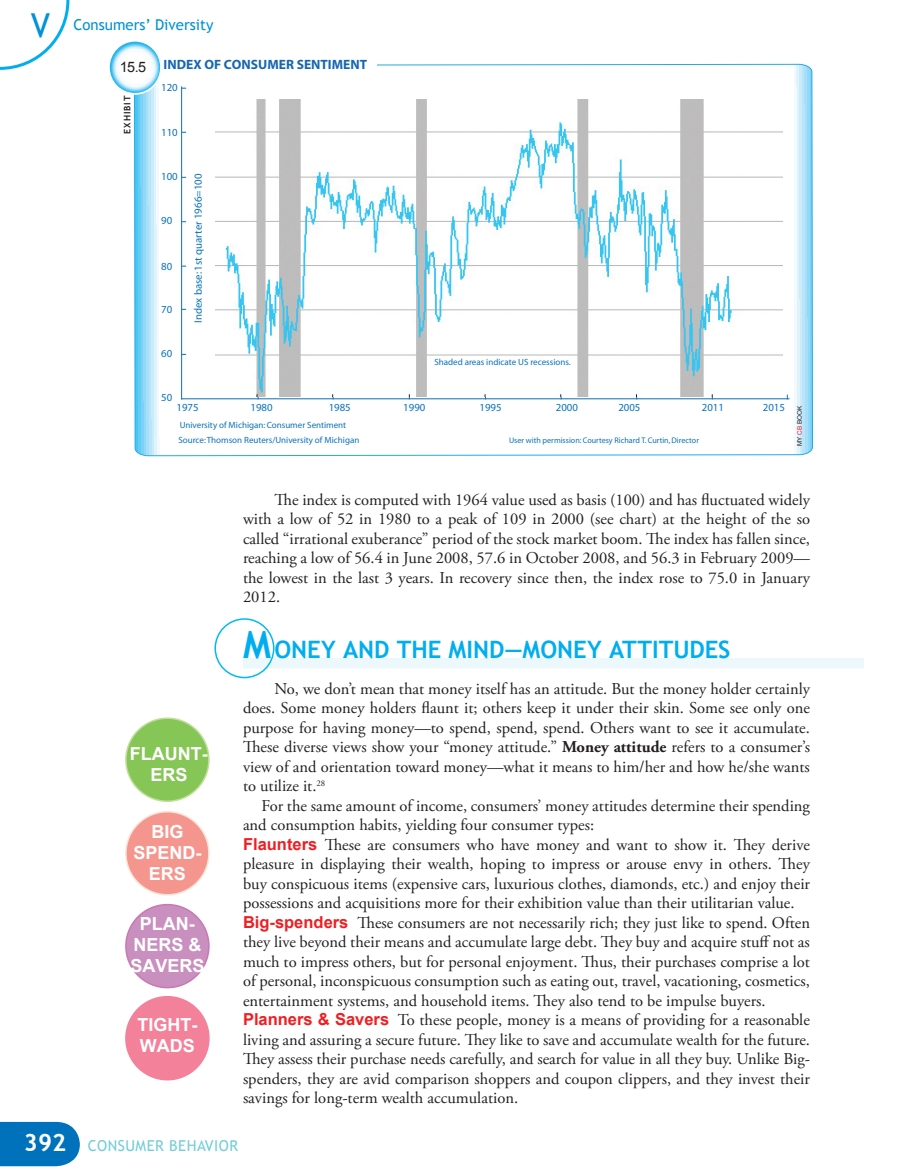
<style>
.page{position:relative;width:918px;height:1175px;background:#fff}
.page>*{position:absolute;margin:0;border:0;box-sizing:border-box;transform-origin:0 0}
.t1{font:33px "Trebuchet MS";color:#0092d8}
._0_1_Head_2mainblue{font:700 24px "Trebuchet MS";color:#00aeef}
.t2{font:700 24px "Trebuchet MS";color:#fff}
.t3{font:700 18px/21px "Arial";color:#fff;text-align:center}
._1_Body_1_Adobe_gara{font:16.5px/19.5px "Adobe Garamond Pro";color:#231f20;text-align:justify}
.t4{font:15px "Trebuchet MS";color:#0092d7}
.t5{font:15px "Trebuchet MS";letter-spacing:.03em;color:#74cdd8}
.t6{font:14.4px "Arial";color:#201d1e}
.t7{font:700 13.5px "Myriad Pro";color:#1667b2}
.t8{font:10.8px "Myriad";color:#0a71ba}
.t9{font:9px/15.3px "Myriad";color:#0a71ba}
.t10{font:700 9px "Trebuchet MS";letter-spacing:.1em;color:#201d1e}
.t11{font:8.1px "Myriad";color:#0a71ba}
.t12{font:6.3px "Arial";color:#201d1e}
.s1{color:#ec1f26}
.s2{font-size:37.5px}
.s3{font-weight:700}
.s4{font-family:"Arial";font-weight:700;color:#ee1f23}
</style>
<div class="page">
<svg style="left:0;top:1121px;width:80px;height:46px;background:#187fc2"></svg>
<svg style="left:0;top:0;width:69px;height:70px"></svg>
<div style="left:243px;top:658px;width:621px;height:10px;background:#edf8fd"></div>
<svg style="left:134px;top:63px;width:679px;height:393px"></svg>
<svg style="left:109px;top:41px;width:52px;height:53px"></svg>
<div style="left:108px;top:40px;width:54px;height:55px;border:2px solid #fff;border-radius:50%"></div>
<div style="left:162px;top:56px;width:215px;height:13px;background:#fff"></div>
<hr style="left:182px;top:398px;width:608px;height:1px;background:#0a71ba">
<hr style="left:181px;top:86px;width:1px;height:314px;background:#0a71ba">
<img style="left:189px;top:99px;width:594px;height:297px">
<div style="left:189px;top:125px;width:26px;height:250px;background:#fff"></div>
<div style="left:214px;top:618px;width:60px;height:60px;border:2px solid #00baf1;border-radius:50%"></div>
<div style="left:126px;top:904px;width:83px;height:83px;background:#c98fbf;border-radius:50%"></div>
<div style="left:125px;top:903px;width:85px;height:85px;border:2px solid #c879b2;border-radius:50%"></div>
<div style="left:126px;top:718px;width:83px;height:83px;background:#86c656;border-radius:50%"></div>
<div style="left:125px;top:717px;width:85px;height:85px;border:2px solid #c1de9b;border-radius:50%"></div>
<div style="left:126px;top:811px;width:83px;height:83px;background:#f5968e;border-radius:50%"></div>
<div style="left:125px;top:811px;width:85px;height:84px;border:2px solid #fde2d8;border-radius:50%"></div>
<div style="left:126px;top:996px;width:83px;height:83px;background:#f3819a;border-radius:50%"></div>
<div style="left:125px;top:996px;width:85px;height:84px;border:2px solid #f3819a;border-radius:50%"></div>
<h1 class="t1" style="left:31px;top:6px;width:21px">V</h1>
<p class="t4" style="left:74px;top:16px;width:141px">Consumers’ Diversity</p>
<p class="t6" style="left:120px;top:57px;width:28px">15.5</p>
<p class="t10" style="left:122px;top:133px;width:39px;rotate:-90deg">EXHIBIT</p>
<p class="t7" style="left:164px;top:56px;width:205px">INDEX OF CONSUMER SENTIMENT</p>
<p class="t8" style="left:161px;top:82px;width:18px">120</p>
<p class="t8" style="left:161px;top:127px;width:18px">110</p>
<p class="t8" style="left:161px;top:171px;width:18px">100</p>
<p class="t8" style="left:161px;top:215px;width:13px">90</p>
<p class="t8" style="left:161px;top:261px;width:13px">80</p>
<p class="t8" style="left:161px;top:304px;width:13px">70</p>
<p class="t8" style="left:161px;top:348px;width:13px">60</p>
<p class="t8" style="left:161px;top:392px;width:13px">50</p>
<p class="t8" style="left:177px;top:402px;width:24px">1975</p>
<p class="t8" style="left:250px;top:402px;width:24px">1980</p>
<p class="t8" style="left:329px;top:402px;width:24px">1985</p>
<p class="t8" style="left:403px;top:402px;width:24px">1990</p>
<p class="t8" style="left:480px;top:402px;width:24px">1995</p>
<p class="t8" style="left:556px;top:402px;width:24px">2000</p>
<p class="t8" style="left:618px;top:402px;width:24px">2005</p>
<p class="t8" style="left:702px;top:402px;width:24px">2011</p>
<p class="t8" style="left:763px;top:402px;width:24px">2015</p>
<p class="t9" style="left:178px;top:417px;width:183px">University of Michigan: Consumer Sentiment<br>Source: Thomson Reuters/University of Michigan</p>
<p class="t8" style="left:193px;top:323px;width:150px;rotate:-90deg">Index base: 1st quarter 1966=100</p>
<p class="t9" style="left:434px;top:354px;width:138px">Shaded areas indicate US recessions.</p>
<p class="t11" style="left:509px;top:436px;width:191px">User with permission: Courtesy Richard T. Curtin, Director</p>
<p class="t12" style="left:795px;top:446px;width:41px;rotate:-90deg">MY <span class="s1">CB</span> BOOK</p>
<h2 class="t2" style="left:24px;top:1127px;width:44px">392</h2>
<p class="t3" style="left:130px;top:743px;width:79px">FLAUNT-<br>ERS</p>
<p class="t3" style="left:133px;top:822px;width:70px">BIG<br>SPEND-<br>ERS</p>
<p class="t3" style="left:130px;top:913px;width:76px">PLAN-<br>NERS &amp;<br>SAVERS</p>
<p class="t3" style="left:137px;top:1014px;width:61px;text-align:left">TIGHT-<br>WADS</p>
<p class="_1_Body_1_Adobe_gara" style="left:243px;top:490px;width:569px;text-indent:32px">The index is computed with 1964 value used as basis (100) and has fluctuated widely with a low of 52 in 1980 to a peak of 109 in 2000 (see chart) at the height of the so called “irrational exuberance” period of the stock market boom. The index has fallen since, reaching a low of 56.4 in June 2008, 57.6 in October 2008, and 56.3 in February 2009— the lowest in the last 3 years. In recovery since then, the index rose to 75.0 in January 2012.</p>
<p class="_0_1_Head_2mainblue" style="left:243px;top:634px;width:48px"><span class="s2">M</span>ONEY</p>
<p class="_0_1_Head_2mainblue" style="left:343px;top:634px;width:17px">AND</p>
<p class="_0_1_Head_2mainblue" style="left:397px;top:634px;width:16px">THE</p>
<p class="_0_1_Head_2mainblue" style="left:449px;top:634px;width:108px">MIND—MONEY</p>
<p class="_0_1_Head_2mainblue" style="left:609px;top:634px;width:28px">ATTITUDES</p>
<p class="_1_Body_1_Adobe_gara" style="left:243px;top:679px;width:569px;text-indent:32px">No, we don’t mean that money itself has an attitude. But the money holder certainly does. Some money holders flaunt it; others keep it under their skin. Some see only one purpose for having money—to spend, spend, spend. Others want to see it accumulate.<br>These diverse views show your “money attitude.” <span class="s3">Money attitude</span> refers to a consumer’s view of and orientation toward money—what it means to him/her and how he/she wants to utilize it.<sup>28</sup></p>
<p class="_1_Body_1_Adobe_gara" style="left:243px;top:796px;width:568px;text-indent:18px">For the same amount of income, consumers’ money attitudes determine their spending and consumption habits, yielding four consumer types:</p>
<p class="_1_Body_1_Adobe_gara" style="left:243px;top:835px;width:569px"><span class="s4">Flaunters</span> These are consumers who have money and want to show it. They derive pleasure in displaying their wealth, hoping to impress or arouse envy in others. They buy conspicuous items (expensive cars, luxurious clothes, diamonds, etc.) and enjoy their possessions and acquisitions more for their exhibition value than their utilitarian value.</p>
<p class="_1_Body_1_Adobe_gara" style="left:243px;top:913px;width:569px"><span class="s4">Big-spenders</span> These consumers are not necessarily rich; they just like to spend. Often they live beyond their means and accumulate large debt. They buy and acquire stuff not as much to impress others, but for personal enjoyment. Thus, their purchases comprise a lot of personal, inconspicuous consumption such as eating out, travel, vacationing, cosmetics, entertainment systems, and household items. They also tend to be impulse buyers.</p>
<p class="_1_Body_1_Adobe_gara" style="left:243px;top:1011px;width:569px"><span class="s4">Planners &amp; Savers</span> To these people, money is a means of providing for a reasonable living and assuring a secure future. They like to save and accumulate wealth for the future.<br>They assess their purchase needs carefully, and search for value in all they buy. Unlike Big&shy;spenders, they are avid comparison shoppers and coupon clippers, and they invest their savings for long-term wealth accumulation.</p>
<p class="t5" style="left:88px;top:1136px;width:152px">CONSUMER BEHAVIOR</p>
</div>
